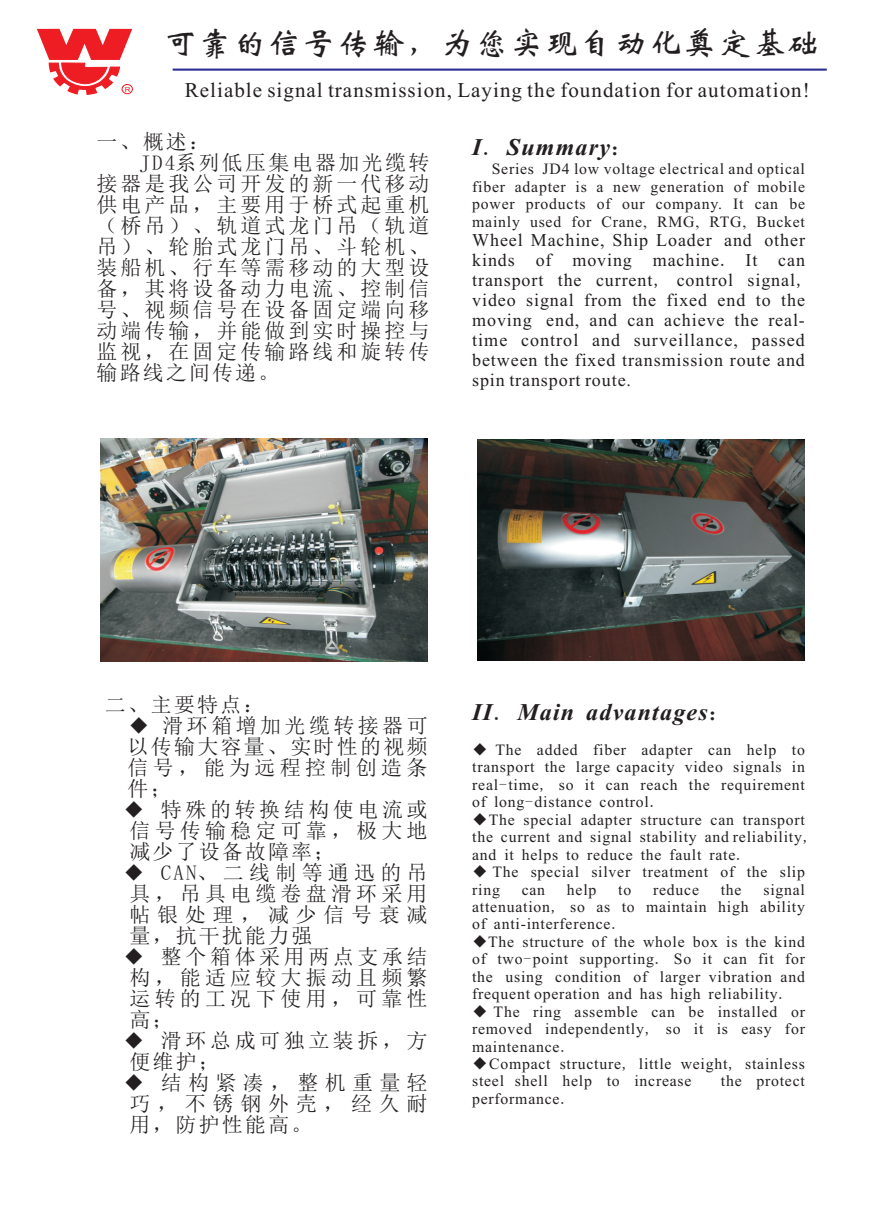
<style>
.page{position:relative;width:893px;height:1212px;background:#fff}
.page>*{position:absolute;margin:0;border:0;box-sizing:border-box;transform-origin:0 0}
.t1{font:33px "ST Xinwei";letter-spacing:.05em;color:#231f20}
.t2{font:italic 700 24px "Times New Roman";letter-spacing:.05em;color:#231f20}
.t3{font:21px/21px "Sim Sun";letter-spacing:.14em;color:#231f20;text-align:justify}
.t4{font:21px "Times New Roman";letter-spacing:.05em;color:#231f20}
.t5{font:21px/21px "Sim Sun";letter-spacing:.17em;color:#231f20}
.t6{font:21px "Sim Sun";letter-spacing:.11em;color:#231f20}
.t7{font:21px "Sim Sun";letter-spacing:.1em;color:#231f20}
.t8{font:18px/20px "Times New Roman";letter-spacing:.05em;color:#231f20;text-align:justify}
.t9{font:15.75px/17.4px "Times New Roman";letter-spacing:.05em;color:#231f20;text-align:justify}
.t10{font:15.75px "Sim Sun";color:#231f20}
.t11{font:6.9px "Arial";color:#ee1d23;scale:1.13 1}
.s1{font-family:"Sim Sun";font-weight:400;font-style:normal}
.s2{font-family:"Sim Sun"}
</style>
<div class="page">
<hr style="left:173px;top:69px;width:654px;height:2px;background:#2e3092">
<img style="left:100px;top:438px;width:327px;height:224px">
<img style="left:477px;top:439px;width:328px;height:222px">
<svg style="left:37px;top:29px;width:95px;height:66px"></svg>
<div style="left:122px;top:84px;width:11px;height:10px;border:1px solid #ee1d23;border-radius:50%"></div>
<h1 class="t1" style="left:164px;top:27px;width:657px">可靠的信号传输，为您实现自动化奠定基础</h1>
<p class="t11" style="left:125px;top:87px;width:7px">R</p>
<h3 class="t4" style="left:185px;top:82px;width:626px">Reliable signal transmission, Laying the foundation for automation!</h3>
<h3 class="t3" style="left:97px;top:130px;width:115px">一、概述：</h3>
<h3 class="t6" style="left:139px;top:151px;width:291px">JD4系列低压集电器加光缆转</h3>
<h3 class="t3" style="left:97px;top:172px;width:334px">接器是我公司开发的新一代移动</h3>
<h3 class="t3" style="left:97px;top:193px;width:334px">供电产品，主要用于桥式起重机</h3>
<h3 class="t3" style="left:97px;top:214px;width:334px">（桥吊）、轨道式龙门吊（轨道</h3>
<h3 class="t3" style="left:97px;top:235px;width:334px">吊）、轮胎式龙门吊、斗轮机、</h3>
<h3 class="t3" style="left:97px;top:256px;width:334px">装船机、行车等需移动的大型设</h3>
<h3 class="t3" style="left:97px;top:277px;width:334px">备，其将设备动力电流、控制信</h3>
<h3 class="t3" style="left:97px;top:298px;width:334px">号、视频信号在设备固定端向移</h3>
<h3 class="t3" style="left:97px;top:319px;width:334px">动端传输，并能做到实时操控与</h3>
<h3 class="t3" style="left:97px;top:340px;width:334px">监视，在固定传输路线和旋转传</h3>
<h3 class="t7" style="left:97px;top:361px;width:184px">输路线之间传递。</h3>
<h2 class="t2" style="left:472px;top:139px;width:163px">I<span class="s1">.</span> Summary<span class="s1">：</span></h2>
<p class="t9" style="left:472px;top:162px;width:334px;text-indent:70px">JD4 low voltage electrical and optical fiber adapter is a new generation of mobile power products of our company. It can be mainly used for Crane, RMG, RTG, Bucket</p>
<p class="t8" style="left:472px;top:232px;width:334px">Wheel Machine, Ship Loader and other kinds of moving machine<span class="s2">.</span> It can transport the current<span class="s2">,</span> control signal<span class="s2">, </span>video signal from the fixed end to the moving end, and can achieve the real&shy;time control and surveillance, passed between the fixed transmission route and spin transport route.</p>
<p class="t9" style="left:492px;top:162px;width:44px">Series</p>
<h3 class="t3" style="left:105px;top:694px;width:161px">二、主要特点：</h3>
<h3 class="t3" style="left:128px;top:715px;width:302px">◆ 滑环箱增加光缆转接器可以传输大容量、实时性的视频信号，能为远程控制创造条件；</h3>
<h3 class="t3" style="left:123px;top:799px;width:306px">◆ 特殊的转换结构使电流或信号传输稳定可靠，极大地减少了设备故障率；</h3>
<h3 class="t3" style="left:123px;top:862px;width:306px">◆ CAN、二线制等通迅的吊具，吊具电缆卷盘滑环采用帖银处理，减少信号衰减量，抗干扰能力强</h3>
<h3 class="t3" style="left:123px;top:946px;width:306px">◆ 整个箱体采用两点支承结构，能适应较大振动且频繁运转的工况下使用，可靠性高；</h3>
<h3 class="t5" style="left:123px;top:1030px;width:306px">◆ 滑环总成可独立装拆，方便维护；</h3>
<h3 class="t3" style="left:123px;top:1072px;width:306px">◆ 结构紧凑，整机重量轻巧，不锈钢外壳，经久耐用，防护性能高。</h3>
<h2 class="t2" style="left:472px;top:704px;width:261px">II<span class="s1">.</span> Main advantages<span class="s1">：</span></h2>
<p class="t10" style="left:472px;top:741px;width:17px">◆</p>
<p class="t9" style="left:472px;top:760px;width:334px">transport the large capacity video signals in real<span class="s2">-</span>time<span class="s2">,</span> so it can reach the requirement of long<span class="s2">-</span>distance control<span class="s2">.</span></p>
<p class="t9" style="left:472px;top:812px;width:340px;text-align:left"><span class="s2">◆</span>The special adapter structure can transport the current and signal stability and reliability<span class="s2">, </span>and it helps to reduce the fault rate<span class="s2">.</span></p>
<p class="t9" style="left:472px;top:864px;width:334px"><span class="s2">◆</span> The special silver treatment of the slip ring</p>
<p class="t9" style="left:495px;top:742px;width:311px">The added fiber adapter can help to</p>
<p class="t9" style="left:472px;top:882px;width:334px;text-indent:291px">signal attenuation<span class="s2">,</span> so as to maintain high ability of anti-interference<span class="s2">.</span></p>
<p class="t9" style="left:472px;top:934px;width:334px"><span class="s2">◆</span>The structure of the whole box is the kind of two<span class="s2">-</span>point supporting<span class="s2">.</span> So it can fit for the using condition of larger vibration and frequent operation and has high reliability<span class="s2">.</span></p>
<p class="t9" style="left:472px;top:1004px;width:334px"><span class="s2">◆</span> The ring assemble can be installed or removed independently<span class="s2">,</span> so it is easy for maintenance<span class="s2">.</span></p>
<p class="t9" style="left:472px;top:1056px;width:334px"><span class="s2">◆</span>Compact structure<span class="s2">,</span> little weight<span class="s2">,</span> stainless steel shell help to increase</p>
<p class="t9" style="left:522px;top:882px;width:25px">can</p>
<p class="t9" style="left:567px;top:882px;width:31px">help</p>
<p class="t9" style="left:618px;top:882px;width:15px">to</p>
<p class="t9" style="left:653px;top:882px;width:47px">reduce</p>
<p class="t9" style="left:721px;top:882px;width:22px">the</p>
<p class="t9" style="left:721px;top:1074px;width:85px">the protect</p>
<p class="t9" style="left:472px;top:1091px;width:98px">performance<span class="s2">.</span></p>
</div>
